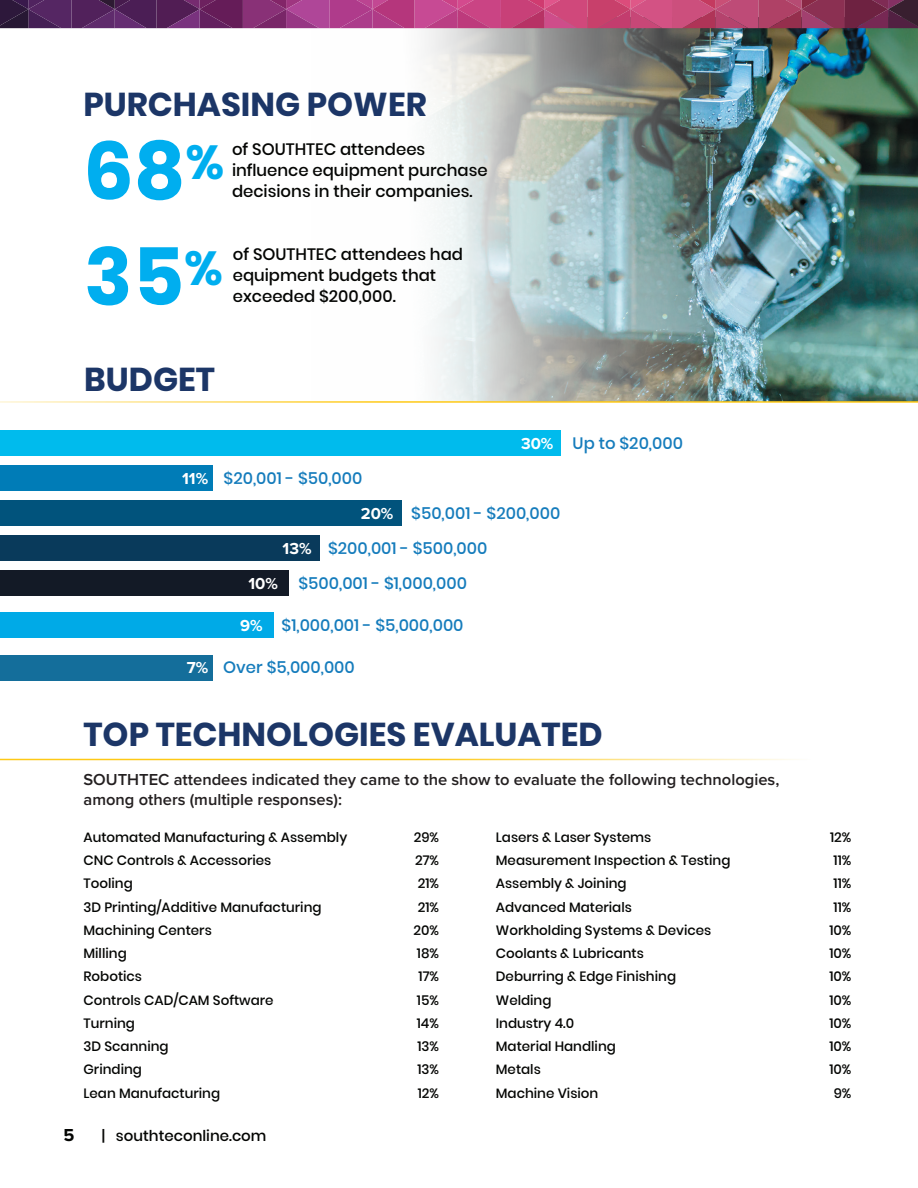
<style>
.page{position:relative;width:918px;height:1188px;background:#fff}
.page>*{position:absolute;margin:0;border:0;box-sizing:border-box;transform-origin:0 0}
.t1{font:700 79.65px/105.8px "Poppins";color:#00aeef}
.t2{font:700 33px "Poppins";color:#1c3667}
.t3{font:700 18px "Proxima Nova";color:#040503}
.t4{font:500 16.5px/21px "Poppins";color:#040503}
.t5{font:500 16.5px "Poppins";color:#157cbc}
.t6{font:600 16.5px/19.8px "Proxima Nova";color:#231f20}
.t7{font:700 16.5px "Proxima Nova";color:#fff}
.t8{font:500 15px "Poppins";color:#040503}
.t9{font:500 13.5px "Poppins";color:#040503}
</style>
<div class="page">
<img style="left:333px;top:28px;width:585px;height:373px">
<div style="left:0;top:430px;width:561px;height:26px;background:#00bbed"></div>
<div style="left:0;top:466px;width:213px;height:25px;background:#007cb7"></div>
<div style="left:0;top:501px;width:402px;height:25px;background:#01537c"></div>
<div style="left:0;top:536px;width:320px;height:25px;background:#093a5b"></div>
<div style="left:0;top:571px;width:289px;height:25px;background:#131a26"></div>
<div style="left:0;top:613px;width:274px;height:25px;background:#00aae7"></div>
<div style="left:0;top:655px;width:213px;height:25px;background:#146e9b"></div>
<hr style="left:0;top:759px;width:811px;height:1px;background:#fec916">
<hr style="left:0;top:401px;width:918px;height:2px;background:#fec916">
<svg style="left:0;top:0;width:918px;height:28px;background:#96386d"></svg>
<h2 class="t2" style="left:84px;top:85px;width:345px">PURCHASING POWER</h2>
<p class="t4" style="left:232px;top:138px;width:257px">of SOUTHTEC attendees influence equipment purchase decisions in their companies.</p>
<h1 class="t1" style="left:84px;top:119px;width:142px">68<sup>%<br></sup>35<sup>%</sup></h1>
<p class="t4" style="left:233px;top:244px;width:232px">of SOUTHTEC attendees had equipment budgets that exceeded $200,000.</p>
<h2 class="t2" style="left:84px;top:360px;width:132px">BUDGET</h2>
<p class="t7" style="left:182px;top:469px;width:28px">11%</p>
<p class="t7" style="left:187px;top:658px;width:23px">7%</p>
<p class="t5" style="left:224px;top:468px;width:140px">$20,001 - $50,000</p>
<p class="t7" style="left:521px;top:434px;width:34px">30%</p>
<p class="t5" style="left:411px;top:503px;width:151px">$50,001 - $200,000</p>
<p class="t5" style="left:328px;top:539px;width:161px">$200,001 - $500,000</p>
<p class="t5" style="left:298px;top:574px;width:170px">$500,001 - $1,000,000</p>
<p class="t5" style="left:282px;top:616px;width:184px">$1,000,001 - $5,000,000</p>
<p class="t5" style="left:223px;top:658px;width:133px">Over $5,000,000</p>
<p class="t7" style="left:361px;top:504px;width:34px">20%</p>
<p class="t7" style="left:283px;top:539px;width:30px">13%</p>
<p class="t7" style="left:249px;top:574px;width:31px">10%</p>
<p class="t7" style="left:240px;top:616px;width:24px">9%</p>
<p class="t5" style="left:573px;top:433px;width:112px">Up to $20,000</p>
<h2 class="t2" style="left:84px;top:715px;width:521px">TOP TECHNOLOGIES EVALUATED</h2>
<p class="t6" style="left:84px;top:769px;width:697px">SOUTHTEC attendees indicated they came to the show to evaluate the following technologies, among others (multiple responses):</p>
<p class="t9" style="left:84px;top:829px;width:265px">Automated Manufacturing &amp; Assembly</p>
<p class="t9" style="left:414px;top:829px;width:27px">29%</p>
<p class="t9" style="left:84px;top:853px;width:189px">CNC Controls &amp; Accessories</p>
<p class="t9" style="left:415px;top:853px;width:25px">27%</p>
<p class="t9" style="left:84px;top:876px;width:51px">Tooling</p>
<p class="t9" style="left:418px;top:876px;width:23px">21%</p>
<p class="t9" style="left:84px;top:899px;width:240px">3D Printing/Additive Manufacturing</p>
<p class="t9" style="left:418px;top:899px;width:23px">21%</p>
<p class="t9" style="left:84px;top:922px;width:130px">Machining Centers</p>
<p class="t9" style="left:413px;top:922px;width:27px">20%</p>
<p class="t9" style="left:84px;top:945px;width:45px">Milling</p>
<p class="t9" style="left:417px;top:945px;width:24px">18%</p>
<p class="t9" style="left:84px;top:969px;width:60px">Robotics</p>
<p class="t9" style="left:419px;top:969px;width:22px">17%</p>
<p class="t9" style="left:84px;top:992px;width:192px">Controls CAD/CAM Software</p>
<p class="t9" style="left:417px;top:992px;width:24px">15%</p>
<p class="t9" style="left:84px;top:1015px;width:53px">Turning</p>
<p class="t9" style="left:417px;top:1015px;width:24px">14%</p>
<p class="t9" style="left:84px;top:1038px;width:87px">3D Scanning</p>
<p class="t9" style="left:417px;top:1038px;width:23px">13%</p>
<p class="t9" style="left:84px;top:1062px;width:60px">Grinding</p>
<p class="t9" style="left:417px;top:1062px;width:23px">13%</p>
<p class="t9" style="left:84px;top:1085px;width:138px">Lean Manufacturing</p>
<p class="t9" style="left:418px;top:1085px;width:23px">12%</p>
<h3 class="t3" style="left:64px;top:1124px;width:12px">5</h3>
<p class="t8" style="left:102px;top:1127px;width:166px">| southteconline.com</p>
<p class="t9" style="left:496px;top:829px;width:157px">Lasers &amp; Laser Systems</p>
<p class="t9" style="left:830px;top:829px;width:23px">12%</p>
<p class="t9" style="left:496px;top:852px;width:236px">Measurement Inspection &amp; Testing</p>
<p class="t9" style="left:834px;top:852px;width:19px">11%</p>
<p class="t9" style="left:496px;top:876px;width:132px">Assembly &amp; Joining</p>
<p class="t9" style="left:834px;top:876px;width:19px">11%</p>
<p class="t9" style="left:496px;top:899px;width:138px">Advanced Materials</p>
<p class="t9" style="left:834px;top:899px;width:19px">11%</p>
<p class="t9" style="left:496px;top:922px;width:217px">Workholding Systems &amp; Devices</p>
<p class="t9" style="left:829px;top:922px;width:24px">10%</p>
<p class="t9" style="left:496px;top:945px;width:150px">Coolants &amp; Lubricants</p>
<p class="t9" style="left:829px;top:945px;width:24px">10%</p>
<p class="t9" style="left:496px;top:969px;width:182px">Deburring &amp; Edge Finishing</p>
<p class="t9" style="left:829px;top:969px;width:24px">10%</p>
<p class="t9" style="left:496px;top:992px;width:57px">Welding</p>
<p class="t9" style="left:829px;top:992px;width:24px">10%</p>
<p class="t9" style="left:496px;top:1015px;width:80px">Industry 4.0</p>
<p class="t9" style="left:829px;top:1015px;width:24px">10%</p>
<p class="t9" style="left:496px;top:1038px;width:122px">Material Handling</p>
<p class="t9" style="left:829px;top:1038px;width:24px">10%</p>
<p class="t9" style="left:496px;top:1062px;width:46px">Metals</p>
<p class="t9" style="left:829px;top:1062px;width:24px">10%</p>
<p class="t9" style="left:496px;top:1085px;width:104px">Machine Vision</p>
<p class="t9" style="left:834px;top:1085px;width:19px">9%</p>
</div>
